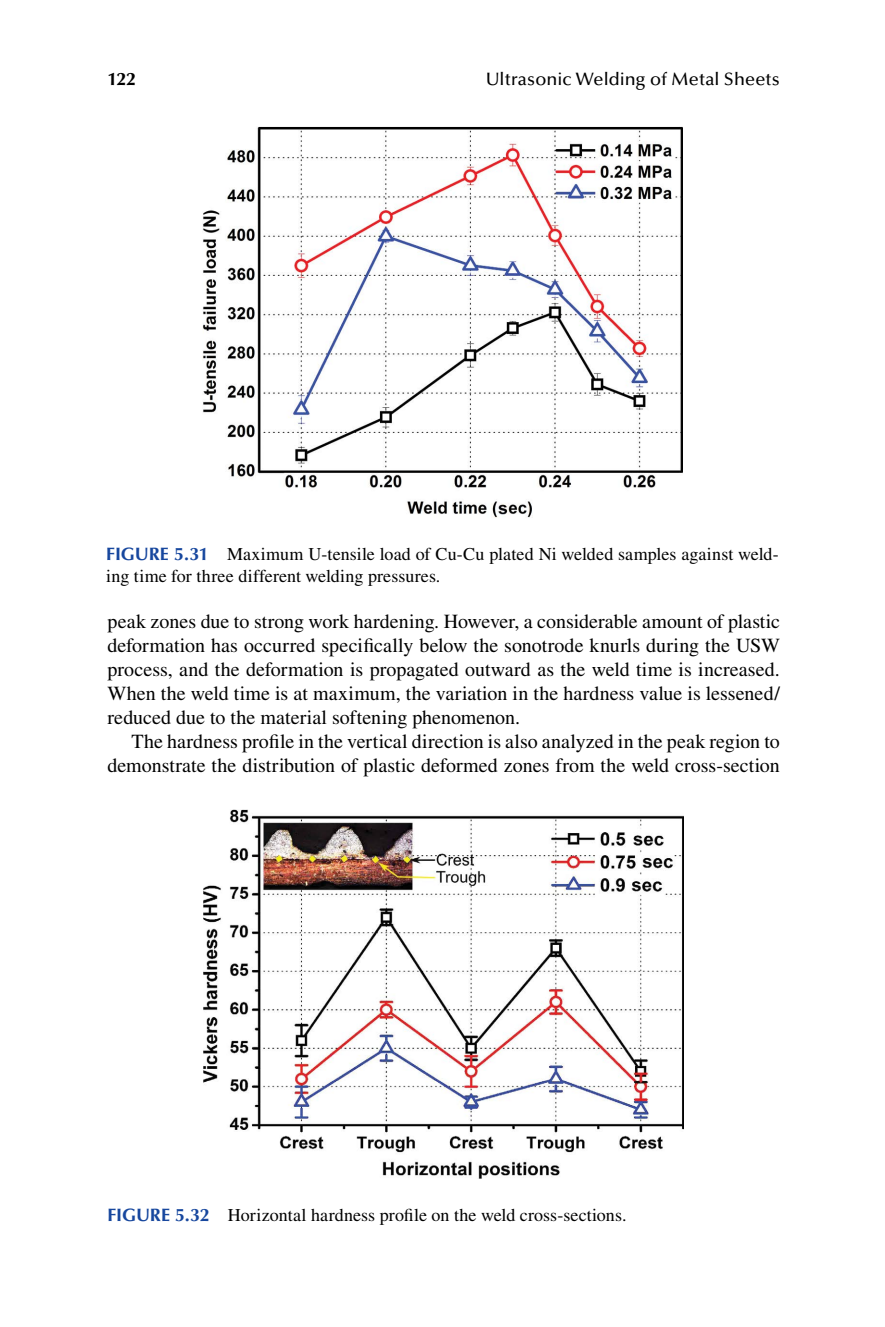
<style>
.page{position:relative;width:885px;height:1327px;background:#fff}
.page>*{position:absolute;margin:0;border:0;box-sizing:border-box;transform-origin:0 0}
.T{font:20px/24px "Times LT Std";color:#000;text-align:justify}
.FC{font:18px/21.6px "Times LT Std";letter-spacing:.005em;color:#000}
.t1{font:500 18px "Optima LT Std";letter-spacing:.005em;color:#000}
.t2{font:700 18px "Optima LT Std";color:#000}
.s1{font-family:"Optima LT Std";font-weight:700;color:#17479e}
</style>
<div class="page">
<img style="left:202px;top:126px;width:480px;height:392px">
<img style="left:203px;top:809px;width:480px;height:370px">
<p class="t2" style="left:107px;top:69px;width:30px">122</p>
<p class="t1" style="left:485px;top:69px;width:296px">Ultrasonic Welding of Metal Sheets</p>
<p class="FC" style="left:106px;top:543px;width:673px"><span class="s1">FIGURE 5.31</span> Maximum U-tensile load of Cu-Cu plated Ni welded samples against weld&shy;ing time for three different welding pressures.</p>
<p class="T" style="left:107px;top:609px;width:674px">peak zones due to strong work hardening. However, a considerable amount of plastic deformation has occurred specifically below the sonotrode knurls during the USW process, and the deformation is propagated outward as the weld time is increased.<br>When the weld time is at maximum, the variation in the hardness value is lessened/ reduced due to the material softening phenomenon.</p>
<p class="T" style="left:107px;top:729px;width:674px;text-align:right">The hardness profile in the vertical direction is also analyzed in the peak region to demonstrate the distribution of plastic deformed zones from the weld cross-section</p>
<p class="FC" style="left:107px;top:1203px;width:520px"><span class="s1">FIGURE 5.32</span> Horizontal hardness profile on the weld cross-sections.</p>
</div>
